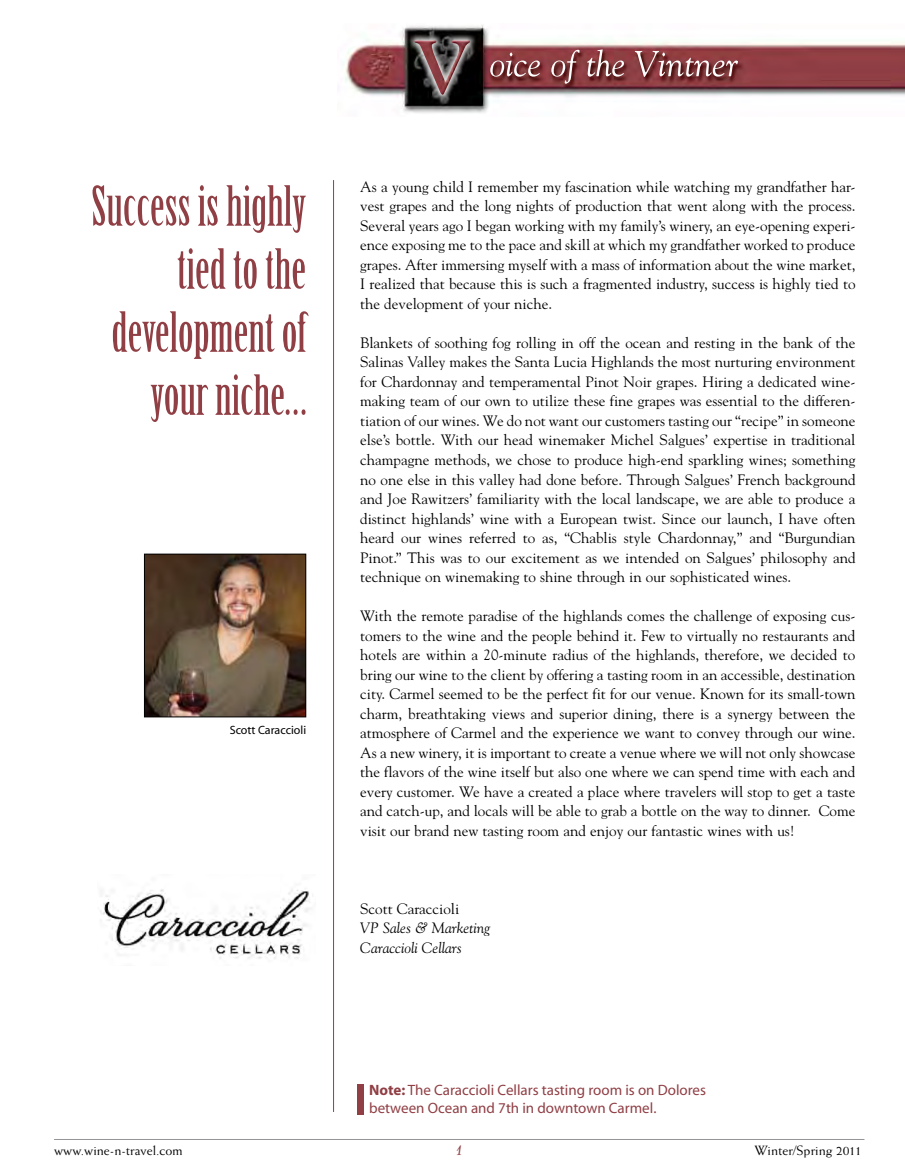
<style>
.page{position:relative;width:905px;height:1175px;background:#fff}
.page>*{position:absolute;margin:0;border:0;box-sizing:border-box;transform-origin:0 0}
.t1{font:54px/63px "Birch";color:#903f45;text-align:right}
.t2{font:italic 21px "Weiss";color:#903f45}
.t3{font:15px/19.5px "Goudy";color:#000;text-align:justify}
.t4{font:15px/18px "Myriad";color:#903f45}
.t5{font:italic 15px/19.5px "Goudy";color:#000}
.t6{font:13.5px "Weiss";color:#000}
.t7{font:12px "Myriad";color:#000}
.s1{font-weight:700}
</style>
<div class="page">
<img style="left:343px;top:25px;width:561px;height:88px">
<img style="left:414px;top:40px;width:56px;height:55px">
<img style="left:509px;top:49px;width:185px;height:35px">
<hr style="left:333px;top:180px;width:1px;height:932px;background:#903f45">
<hr style="left:54px;top:1139px;width:810px;height:1px;background:#939598">
<img style="left:146px;top:556px;width:158px;height:159px">
<div style="left:144px;top:554px;width:162px;height:163px;border:1px solid #000"></div>
<img style="left:100px;top:889px;width:211px;height:70px">
<div style="left:357px;top:1084px;width:6px;height:30px;background:#903f45"></div>
<h1 class="t1" style="left:91px;top:174px;width:216px">Success is highly tied to the development of your niche...</h1>
<p class="t7" style="left:230px;top:724px;width:78px">Scott Caraccioli</p>
<p class="t3" style="left:360px;top:176px;width:497px">As a young child I remember my fascination while watching my grandfather har&shy;vest grapes and the long nights of production that went along with the process.<br>Several years ago I began working with my family’s winery, an eye-opening experi&shy;ence exposing me to the pace and skill at which my grandfather worked to produce grapes. After immersing myself with a mass of information about the wine market, I realized that because this is such a fragmented industry, success is highly tied to the development of your niche.</p>
<p class="t3" style="left:360px;top:332px;width:497px">Blankets of soothing fog rolling in off the ocean and resting in the bank of the Salinas Valley makes the Santa Lucia Highlands the most nurturing environment for Chardonnay and temperamental Pinot Noir grapes. Hiring a dedicated wine&shy;making team of our own to utilize these fine grapes was essential to the differen&shy;tiation of our wines. We do not want our customers tasting our “recipe” in someone else’s bottle. With our head winemaker Michel Salgues’ expertise in traditional champagne methods, we chose to produce high-end sparkling wines; something no one else in this valley had done before. Through Salgues’ French background and Joe Rawitzers’ familiarity with the local landscape, we are able to produce a distinct highlands’ wine with a European twist. Since our launch, I have often heard our wines referred to as, “Chablis style Chardonnay,” and “Burgundian Pinot.” This was to our excitement as we intended on Salgues’ philosophy and technique on winemaking to shine through in our sophisticated wines.</p>
<p class="t3" style="left:360px;top:605px;width:497px">With the remote paradise of the highlands comes the challenge of exposing cus&shy;tomers to the wine and the people behind it. Few to virtually no restaurants and hotels are within a 20-minute radius of the highlands, therefore, we decided to bring our wine to the client by offering a tasting room in an accessible, destination city. Carmel seemed to be the perfect fit for our venue. Known for its small-town charm, breathtaking views and superior dining, there is a synergy between the atmosphere of Carmel and the experience we want to convey through our wine.<br>As a new winery, it is important to create a venue where we will not only showcase the flavors of the wine itself but also one where we can spend time with each and every customer. We have a created a place where travelers will stop to get a taste and catch-up, and locals will be able to grab a bottle on the way to dinner. Come visit our brand new tasting room and enjoy our fantastic wines with us!</p>
<p class="t3" style="left:360px;top:898px;width:101px">Scott Caraccioli</p>
<p class="t5" style="left:360px;top:918px;width:131px">VP Sales &amp; Marketing<br>Caraccioli Cellars</p>
<p class="t4" style="left:369px;top:1081px;width:338px"><span class="s1">Note:</span> The Caraccioli Cellars tasting room is on Dolores between Ocean and 7th in downtown Carmel.</p>
<p class="t6" style="left:54px;top:1142px;width:130px">www.wine-n-travel.com</p>
<h2 class="t2" style="left:454px;top:1135px;width:11px">1</h2>
<p class="t6" style="left:754px;top:1142px;width:108px">Winter/Spring 2011</p>
</div>
